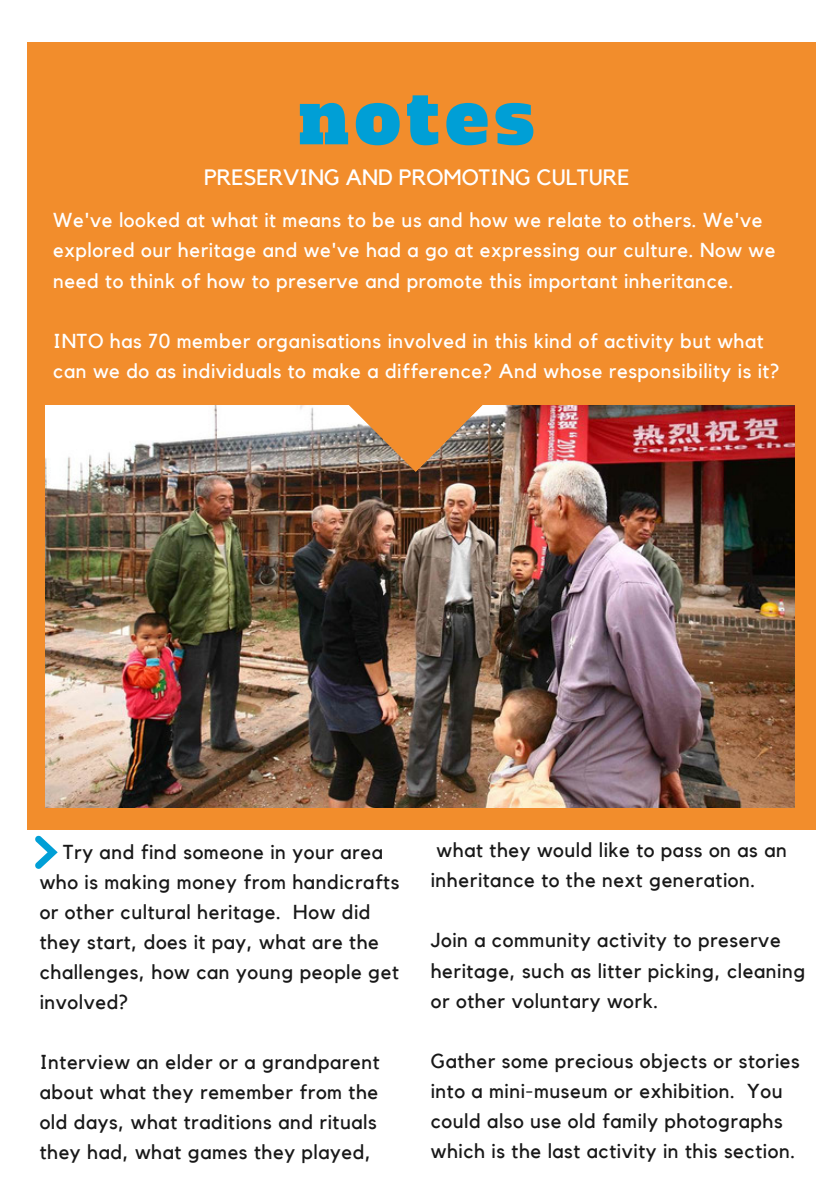
<style>
.page{position:relative;width:840px;height:1191px;background:#fff}
.page>*{position:absolute;margin:0;border:0;box-sizing:border-box;transform-origin:0 0}
.t1{font:72.6px "Alfa Slab One";letter-spacing:.09em;color:#009fd6}
.t2{font:22.2px "Kollektif";color:#fff}
.t3{font:20.2px/30px "Kollektif";letter-spacing:.03em;color:#181818}
.t4{font:20.2px/30px "Kollektif";letter-spacing:.03em;color:#fff}
</style>
<div class="page">
<div style="left:28px;top:42px;width:787px;height:787px;background:#f28d2c"></div>
<img style="left:46px;top:406px;width:748px;height:401px">
<img style="left:343px;top:405px;width:145px;height:67px">
<svg style="left:35px;top:835px;width:23px;height:34px"></svg>
<h1 class="t1" style="left:298px;top:69px;width:236px">notes</h1>
<p class="t2" style="left:204px;top:167px;width:427px">PRESERVING AND PROMOTING CULTURE</p>
<p class="t4" style="left:53px;top:206px;width:723px">We've looked at what it means to be us and how we relate to others. We've explored our heritage and we've had a go at expressing our culture. Now we need to think of how to preserve and promote this important inheritance.</p>
<p class="t4" style="left:53px;top:326px;width:727px">INTO has 70 member organisations involved in this kind of activity but what can we do as individuals to make a difference? And whose responsibility is it?</p>
<p class="t3" style="left:40px;top:837px;width:361px;text-indent:23px">Try and find someone in your area who is making money from handicrafts or other cultural heritage. How did they start, does it pay, what are the challenges, how can young people get involved?</p>
<p class="t3" style="left:40px;top:1048px;width:341px">Interview an elder or a grandparent about what they remember from the old days, what traditions and rituals they had, what games they played,</p>
<p class="t3" style="left:430px;top:836px;width:357px">what they would like to pass on as an inheritance to the next generation.</p>
<p class="t3" style="left:430px;top:926px;width:376px">Join a community activity to preserve heritage, such as litter picking, cleaning or other voluntary work.</p>
<p class="t3" style="left:430px;top:1046px;width:370px">Gather some precious objects or stories into a mini-museum or exhibition. You could also use old family photographs which is the last activity in this section.</p>
</div>
